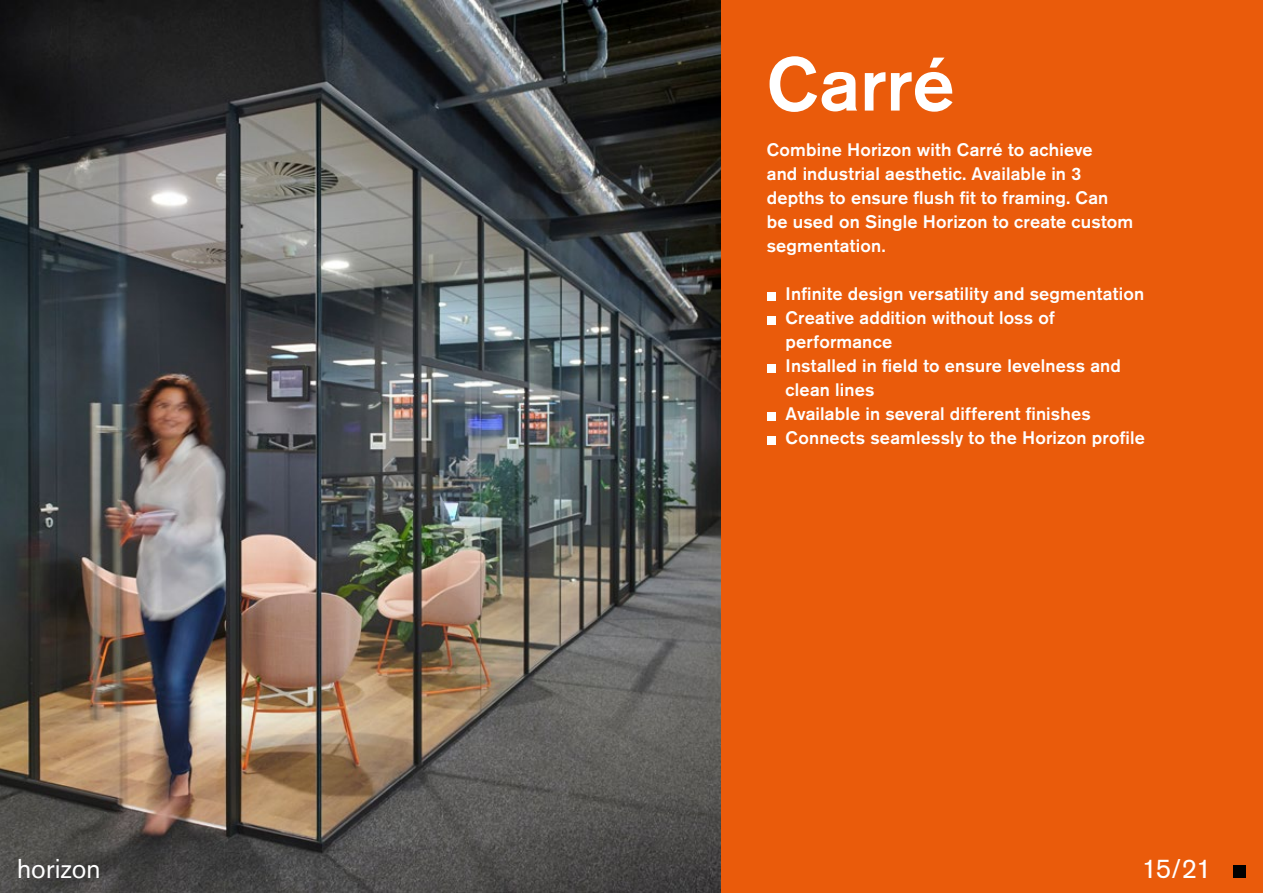
<style>
.page{position:relative;width:1263px;height:893px;background:#ea5b0b}
.page>*{position:absolute;margin:0;border:0;box-sizing:border-box;transform-origin:0 0}
.t1{font:500 75px "Akzidenz Grotesk BE";letter-spacing:-.005em;color:#fff}
.t2{font:27px "Akzidenz Grotesk BE";letter-spacing:.005em;color:#fff}
.t3{font:500 18px/24px "Akzidenz Grotesk BE";letter-spacing:.01em;color:#fff}
</style>
<div class="page">
<img style="left:0;top:0;width:721px;height:893px">
<div style="left:1233px;top:865px;width:13px;height:13px;background:#000"></div>
<div style="left:767px;top:292px;width:8px;height:8px;background:#fff"></div>
<div style="left:767px;top:316px;width:8px;height:8px;background:#fff"></div>
<div style="left:767px;top:364px;width:8px;height:8px;background:#fff"></div>
<div style="left:767px;top:412px;width:8px;height:8px;background:#fff"></div>
<div style="left:767px;top:436px;width:8px;height:8px;background:#fff"></div>
<h1 class="t1" style="left:767px;top:38px;width:189px">Carré</h1>
<p class="t3" style="left:767px;top:138px;width:368px">Combine Horizon with Carré to achieve<br>and industrial aesthetic. Available in 3 depths to ensure flush fit to framing. Can be used on Single Horizon to create custom segmentation.</p>
<p class="t3" style="left:785px;top:282px;width:361px">Infinite design versatility and segmentation Creative addition without loss of performance<br>Installed in field to ensure levelness and clean lines<br>Available in several different finishes Connects seamlessly to the Horizon profile</p>
<h2 class="t2" style="left:17px;top:852px;width:85px">horizon</h2>
<h2 class="t2" style="left:1142px;top:852px;width:72px">15/21</h2>
</div>
